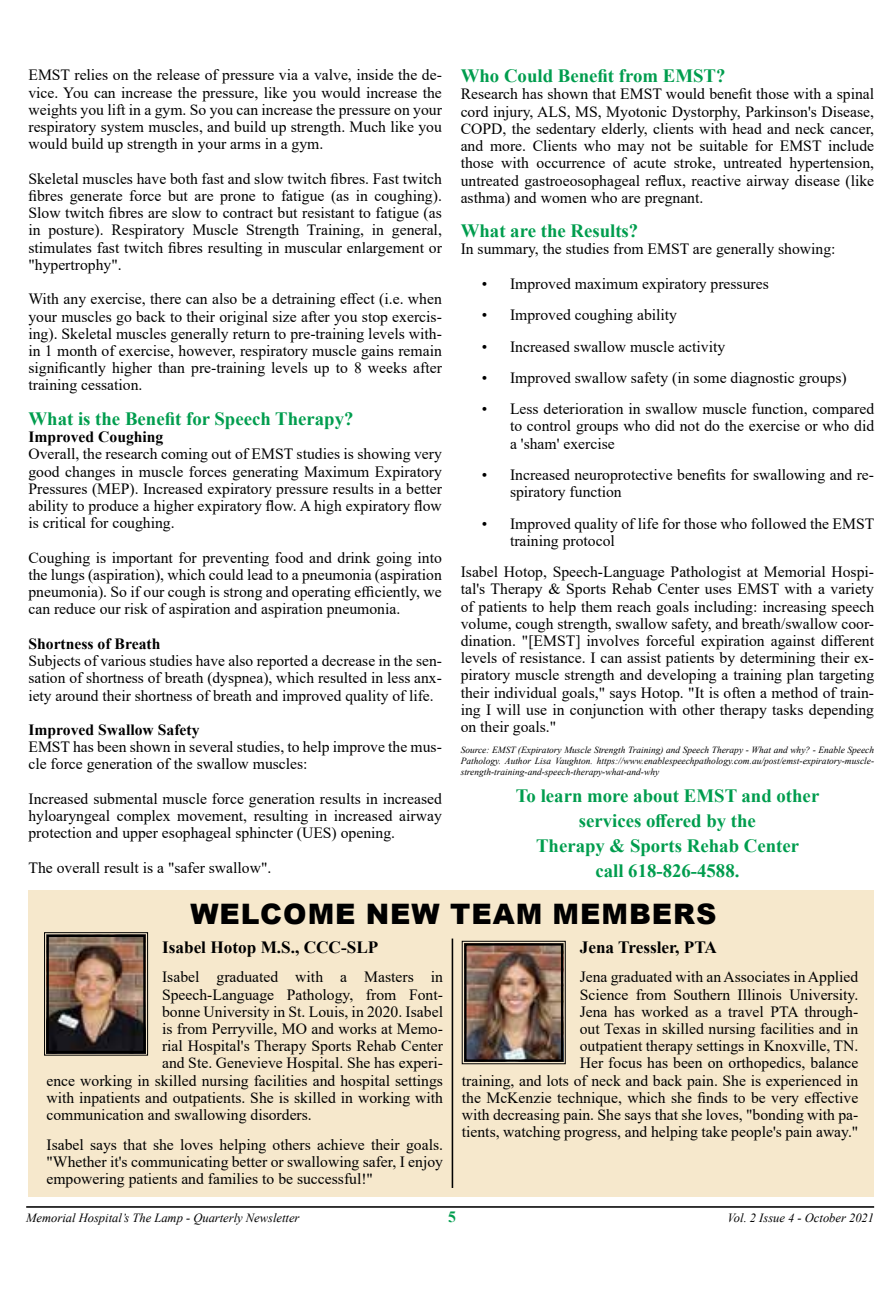
<style>
.page{position:relative;width:891px;height:1296px;background:#fff}
.page>*{position:absolute;margin:0;border:0;box-sizing:border-box;transform-origin:0 0}
.t1{font:900 28.12px "Arial";letter-spacing:.035em;color:#000}
.t2{font:700 18.9px/25px "Times New Roman";color:#009d4e;text-align:center}
.t3{font:700 17.32px "Times New Roman";color:#000}
.t4{font:15.75px/17.3px "Times New Roman";color:#000;text-align:justify}
.t5{font:700 15.75px "Times New Roman";color:#000}
.t6{font:700 15.75px "Times New Roman";color:#009d4e}
.t7{font:italic 12.6px "Times New Roman";color:#000}
.t8{font:italic 9.45px/11.2px "Times New Roman";color:#000;text-align:justify}
</style>
<div class="page">
<hr style="left:26px;top:1206px;width:848px;height:2px;background:#000">
<div style="left:28px;top:890px;width:846px;height:307px;background:#f6e8cc"></div>
<img style="left:44px;top:932px;width:104px;height:124px">
<div style="left:47px;top:935px;width:99px;height:118px;border:2px solid #000"></div>
<img style="left:461px;top:941px;width:105px;height:124px">
<div style="left:464px;top:943px;width:99px;height:119px;border:2px solid #000"></div>
<hr style="left:452px;top:939px;width:1px;height:249px;background:#000">
<p class="t2" style="left:461px;top:63px;width:266px">Who Could Benefit from EMST?</p>
<p class="t4" style="left:461px;top:85px;width:415px">Research has shown that EMST would benefit those with a spinal cord injury, ALS, MS, Myotonic Dystorphy, Parkinson's Disease, COPD, the sedentary elderly, clients with head and neck cancer, and more. Clients who may not be suitable for EMST include those with occurrence of acute stroke, untreated hypertension, untreated gastroeosophageal reflux, reactive airway disease (like asthma) and women who are pregnant.</p>
<p class="t2" style="left:461px;top:218px;width:179px">What are the Results?</p>
<p class="t4" style="left:461px;top:240px;width:376px">In summary, the studies from EMST are generally showing:</p>
<p class="t4" style="left:482px;top:274px;width:288px">• Improved maximum expiratory pressures</p>
<p class="t4" style="left:482px;top:306px;width:197px">• Improved coughing ability</p>
<p class="t4" style="left:482px;top:337px;width:245px">• Increased swallow muscle activity</p>
<p class="t4" style="left:482px;top:368px;width:366px">• Improved swallow safety (in some diagnostic groups)</p>
<p class="t4" style="left:510px;top:400px;width:366px;text-indent:-28px">• Less deterioration in swallow muscle function, compared to control groups who did not do the exercise or who did a 'sham' exercise</p>
<p class="t4" style="left:510px;top:466px;width:366px;text-indent:-28px">• Increased neuroprotective benefits for swallowing and re&shy;spiratory function</p>
<p class="t4" style="left:510px;top:514px;width:366px;text-indent:-28px">• Improved quality of life for those who followed the EMST training protocol</p>
<p class="t4" style="left:461px;top:563px;width:415px">Isabel Hotop, Speech-Language Pathologist at Memorial Hospi&shy;tal's Therapy &amp; Sports Rehab Center uses EMST with a variety of patients to help them reach goals including: increasing speech volume, cough strength, swallow safety, and breath/swallow coor&shy;dination. "[EMST] involves forceful expiration against different levels of resistance. I can assist patients by determining their ex&shy;piratory muscle strength and developing a training plan targeting their individual goals," says Hotop. "It is often a method of train&shy;ing I will use in conjunction with other therapy tasks depending on their goals."</p>
<p class="t8" style="left:461px;top:744px;width:415px">Source: EMST (Expiratory Muscle Strength Training) and Speech Therapy - What and why? - Enable Speech Pathology. Author Lisa Vaughton. https://www.enablespeechpathology.com.au/post/emst-expiratory-muscle&shy;strength-training-and-speech-therapy-what-and-why</p>
<p class="t2" style="left:516px;top:783px;width:305px">To learn more about EMST and other services offered by the<br>Therapy &amp; Sports Rehab Center<br>call 618-826-4588.</p>
<h1 class="t1" style="left:190px;top:893px;width:528px">WELCOME NEW TEAM MEMBERS</h1>
<p class="t3" style="left:162px;top:934px;width:218px">Isabel Hotop M.S., CCC-SLP</p>
<p class="t4" style="left:162px;top:968px;width:282px">Isabel graduated with a Masters in</p>
<p class="t4" style="left:162px;top:985px;width:282px">Speech-Language Pathology, from Font-</p>
<p class="t4" style="left:162px;top:1002px;width:282px">bonne University in St. Louis, in 2020. Isabel</p>
<p class="t4" style="left:162px;top:1020px;width:282px">is from Perryville, MO and works at Memo-</p>
<p class="t4" style="left:162px;top:1037px;width:282px">rial Hospital's Therapy Sports Rehab Center</p>
<p class="t4" style="left:162px;top:1054px;width:282px">and Ste. Genevieve Hospital. She has experi-</p>
<p class="t4" style="left:47px;top:1071px;width:398px">ence working in skilled nursing facilities and hospital settings</p>
<p class="t4" style="left:47px;top:1088px;width:398px">with inpatients and outpatients. She is skilled in working with</p>
<p class="t4" style="left:47px;top:1106px;width:267px">communication and swallowing disorders.</p>
<p class="t4" style="left:47px;top:1135px;width:398px">Isabel says that she loves helping others achieve their goals. "Whether it's communicating better or swallowing safer, I enjoy empowering patients and families to be successful!"</p>
<p class="t4" style="left:28px;top:66px;width:415px">EMST relies on the release of pressure via a valve, inside the de&shy;vice. You can increase the pressure, like you would increase the weights you lift in a gym. So you can increase the pressure on your respiratory system muscles, and build up strength. Much like you would build up strength in your arms in a gym.</p>
<p class="t4" style="left:28px;top:169px;width:415px">Skeletal muscles have both fast and slow twitch fibres. Fast twitch fibres generate force but are prone to fatigue (as in coughing).<br>Slow twitch fibres are slow to contract but resistant to fatigue (as in posture). Respiratory Muscle Strength Training, in general, stimulates fast twitch fibres resulting in muscular enlargement or "hypertrophy".</p>
<p class="t4" style="left:28px;top:290px;width:415px">With any exercise, there can also be a detraining effect (i.e. when your muscles go back to their original size after you stop exercis&shy;ing). Skeletal muscles generally return to pre-training levels with&shy;in 1 month of exercise, however, respiratory muscle gains remain significantly higher than pre-training levels up to 8 weeks after training cessation.</p>
<p class="t2" style="left:28px;top:406px;width:327px">What is the Benefit for Speech Therapy?</p>
<p class="t5" style="left:28px;top:425px;width:137px">Improved Coughing</p>
<p class="t4" style="left:28px;top:445px;width:415px">Overall, the research coming out of EMST studies is showing very good changes in muscle forces generating Maximum Expiratory Pressures (MEP). Increased expiratory pressure results in a better ability to produce a higher expiratory flow. A high expiratory flow is critical for coughing.</p>
<p class="t4" style="left:28px;top:548px;width:415px">Coughing is important for preventing food and drink going into the lungs (aspiration), which could lead to a pneumonia (aspiration pneumonia). So if our cough is strong and operating efficiently, we can reduce our risk of aspiration and aspiration pneumonia.</p>
<p class="t5" style="left:28px;top:632px;width:133px">Shortness of Breath</p>
<p class="t4" style="left:28px;top:652px;width:415px">Subjects of various studies have also reported a decrease in the sen&shy;sation of shortness of breath (dyspnea), which resulted in less anx&shy;iety around their shortness of breath and improved quality of life.</p>
<p class="t5" style="left:28px;top:718px;width:173px">Improved Swallow Safety</p>
<p class="t4" style="left:28px;top:738px;width:415px">EMST has been shown in several studies, to help improve the mus&shy;cle force generation of the swallow muscles:</p>
<p class="t4" style="left:28px;top:789px;width:415px">Increased submental muscle force generation results in increased hyloaryngeal complex movement, resulting in increased airway protection and upper esophageal sphincter (UES) opening.</p>
<p class="t4" style="left:28px;top:858px;width:244px">The overall result is a "safer swallow".</p>
<p class="t3" style="left:580px;top:934px;width:139px">Jena Tressler, PTA</p>
<p class="t4" style="left:462px;top:968px;width:398px;text-align:right">Jena graduated with an Associates in Applied<br>Science from Southern Illinois University.<br>Jena has worked as a travel PTA through-<br>out Texas in skilled nursing facilities and in<br>outpatient therapy settings in Knoxville, TN.<br>Her focus has been on orthopedics, balance<br>training, and lots of neck and back pain. She is experienced in the McKenzie technique, which she finds to be very effective with decreasing pain. She says that she loves, "bonding with pa&shy;tients, watching progress, and helping take people's pain away."</p>
<p class="t7" style="left:26px;top:1209px;width:275px">Memorial Hospital’s The Lamp - Quarterly Newsletter</p>
<p class="t6" style="left:448px;top:1205px;width:9px">5</p>
<p class="t7" style="left:728px;top:1209px;width:148px">Vol. 2 Issue 4 - October 2021</p>
</div>
